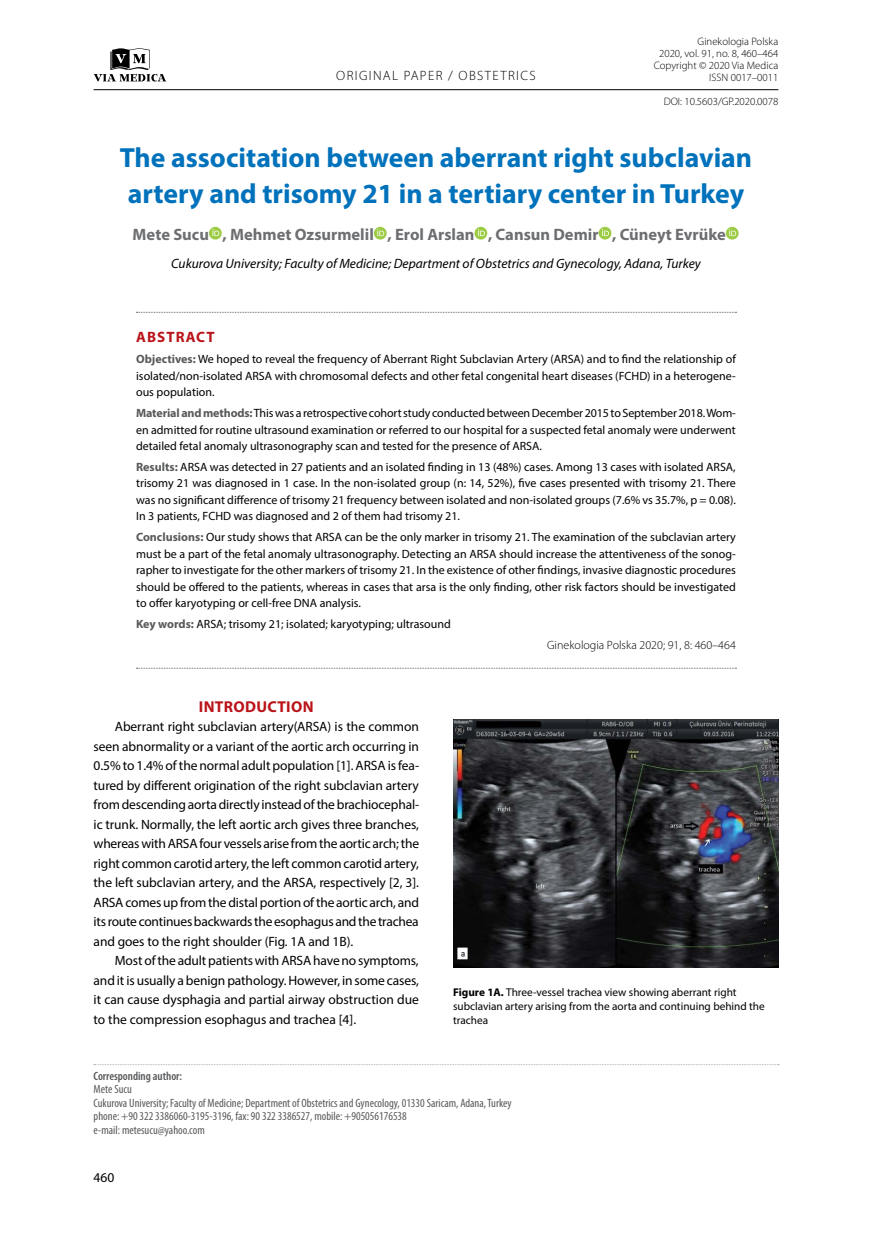
<style>
.page{position:relative;width:872px;height:1234px;background:#fff}
.page>*{position:absolute;margin:0;border:0;box-sizing:border-box;transform-origin:0 0}
.t1{font:700 27.75px/36px "Myriad Pro";color:#0072bc}
.t2{font:700 16.5px "Myriad Pro";color:#6d6e71}
.t3{font:700 15.75px "Myriad Pro";letter-spacing:.02em;color:#ba141a}
.t4{font:700 15px "Myriad Pro";letter-spacing:.07em;color:#ba141a}
.t5{font:13.5px/19.5px "Myriad Pro";letter-spacing:-.005em;color:#000;text-align:justify}
.t6{font:italic 13.5px "Myriad Pro";color:#000}
.t7{font:300 13.5px "Myriad Pro";letter-spacing:.1em;color:#000}
.t8{font:12px/16.5px "Myriad Pro";color:#000;text-align:justify}
.t9{font:condensed 12px/13.5px "Myriad Pro";color:#58595b}
.t10{font:300 12px "Myriad Pro";color:#000}
.t11{font:600 condensed 12px "Myriad Pro";color:#58595b}
.t12{font:11.25px/14.2px "Myriad Pro";color:#000}
.t13{font:300 10.8px/12px "Myriad Pro";color:#000;text-align:right}
.s1{font-weight:700;color:#58595b}
.s2{font-weight:700}
</style>
<div class="page">
<svg style="left:94px;top:48px;width:72px;height:34px"></svg>
<hr style="left:94px;top:89px;width:684px;height:1px;background:#000">
<svg style="left:94px;top:1064px;width:685px;height:1px"></svg>
<svg style="left:136px;top:312px;width:600px;height:1px"></svg>
<svg style="left:136px;top:667px;width:600px;height:1px"></svg>
<svg style="left:209px;top:227px;width:13px;height:12px"></svg>
<svg style="left:212px;top:229px;width:7px;height:7px"></svg>
<svg style="left:374px;top:227px;width:13px;height:12px"></svg>
<svg style="left:377px;top:229px;width:7px;height:7px"></svg>
<svg style="left:474px;top:227px;width:13px;height:12px"></svg>
<svg style="left:478px;top:229px;width:7px;height:7px"></svg>
<div style="left:598px;top:227px;width:13px;height:12px;background:#9ccb44;border-radius:50%"></div>
<svg style="left:602px;top:229px;width:7px;height:7px"></svg>
<div style="left:726px;top:227px;width:12px;height:12px;background:#9ccb44;border-radius:50%"></div>
<svg style="left:729px;top:229px;width:7px;height:7px"></svg>
<img style="left:453px;top:719px;width:325px;height:248px">
<p class="t7" style="left:336px;top:68px;width:201px">ORIGINAL PAPER / OBSTETRICS</p>
<p class="t13" style="left:653px;top:36px;width:126px">Ginekologia Polska<br>2020, vol. 91, no. 8, 460–464<br>Copyright © 2020 Via Medica<br>ISSN 0017–0011</p>
<p class="t13" style="left:663px;top:96px;width:116px">DOI: 10.5603/GP.2020.0078</p>
<h1 class="t1" style="left:120px;top:138px;width:634px">The associtation between aberrant right subclavian artery and trisomy 21 in a tertiary center in Turkey</h1>
<h2 class="t2" style="left:133px;top:223px;width:595px">Mete Sucu , Mehmet Ozsurmelil , Erol Arslan , Cansun Demir , Cüneyt Evrüke</h2>
<p class="t6" style="left:171px;top:255px;width:531px">Cukurova University; Faculty of Medicine; Department of Obstetrics and Gynecology, Adana, Turkey</p>
<p class="t4" style="left:136px;top:327px;width:80px">ABSTRACT</p>
<p class="t8" style="left:136px;top:350px;width:601px"><span class="s1">Objectives:</span> We hoped to reveal the frequency of Aberrant Right Subclavian Artery (ARSA) and to find the relationship of isolated/non-isolated ARSA with chromosomal defects and other fetal congenital heart diseases (FCHD) in a heterogene&shy;ous population.</p>
<p class="t8" style="left:136px;top:404px;width:601px"><span class="s1">Material and methods:</span> This was a retrospective cohort study conducted between December 2015 to September 2018. Wom&shy;en admitted for routine ultrasound examination or referred to our hospital for a suspected fetal anomaly were underwent detailed fetal anomaly ultrasonography scan and tested for the presence of ARSA.</p>
<p class="t8" style="left:136px;top:458px;width:601px"><span class="s1">Results:</span> ARSA was detected in 27 patients and an isolated finding in 13 (48%) cases. Among 13 cases with isolated ARSA, trisomy 21 was diagnosed in 1 case. In the non-isolated group (n: 14, 52%), five cases presented with trisomy 21. There was no significant difference of trisomy 21 frequency between isolated and non-isolated groups (7.6% vs 35.7%, p = 0.08).<br>In 3 patients, FCHD was diagnosed and 2 of them had trisomy 21.</p>
<p class="t8" style="left:136px;top:528px;width:601px"><span class="s1">Conclusions:</span> Our study shows that ARSA can be the only marker in trisomy 21. The examination of the subclavian artery must be a part of the fetal anomaly ultrasonography. Detecting an ARSA should increase the attentiveness of the sonog&shy;rapher to investigate for the other markers of trisomy 21. In the existence of other findings, invasive diagnostic procedures should be offered to the patients, whereas in cases that arsa is the only finding, other risk factors should be investigated to offer karyotyping or cell-free DNA analysis.</p>
<p class="t8" style="left:136px;top:615px;width:316px"><span class="s1">Key words:</span> ARSA; trisomy 21; isolated; karyotyping; ultrasound</p>
<p class="t10" style="left:547px;top:638px;width:190px">Ginekologia Polska 2020; 91, 8: 460–464</p>
<h3 class="t3" style="left:199px;top:696px;width:116px">INTRODUCTION</h3>
<p class="t5" style="left:94px;top:716px;width:327px;text-indent:21px">Aberrant right subclavian artery(ARSA) is the common seen abnormality or a variant of the aortic arch occurring in 0.5% to 1.4% of the normal adult population [1]. ARSA is fea&shy;tured by different origination of the right subclavian artery from descending aorta directly instead of the brachiocephal&shy;ic trunk. Normally, the left aortic arch gives three branches, whereas with ARSA four vessels arise from the aortic arch; the right common carotid artery, the left common carotid artery, the left subclavian artery, and the ARSA, respectively [2, 3].<br>ARSA comes up from the distal portion of the aortic arch, and its route continues backwards the esophagus and the trachea and goes to the right shoulder (Fig. 1A and 1B).</p>
<p class="t5" style="left:94px;top:950px;width:327px;text-indent:21px">Most of the adult patients with ARSA have no symptoms, and it is usually a benign pathology. However, in some cases, it can cause dysphagia and partial airway obstruction due to the compression esophagus and trachea [4].</p>
<p class="t12" style="left:453px;top:984px;width:313px"><span class="s2">Figure 1A.</span> Three-vessel trachea view showing aberrant right subclavian artery arising from the aorta and continuing behind the trachea</p>
<p class="t11" style="left:94px;top:1069px;width:90px">Corresponding author:</p>
<p class="t9" style="left:94px;top:1082px;width:419px">Mete Sucu<br>Cukurova University; Faculty of Medicine; Department of Obstetrics and Gynecology, 01330 Saricam, Adana, Turkey phone: +90 322 3386060-3195-3196, fax: 90 322 3386527, mobile: +905056176538<br>e-mail: metesucu@yahoo.com</p>
<p class="t5" style="left:94px;top:1167px;width:22px">460</p>
</div>
